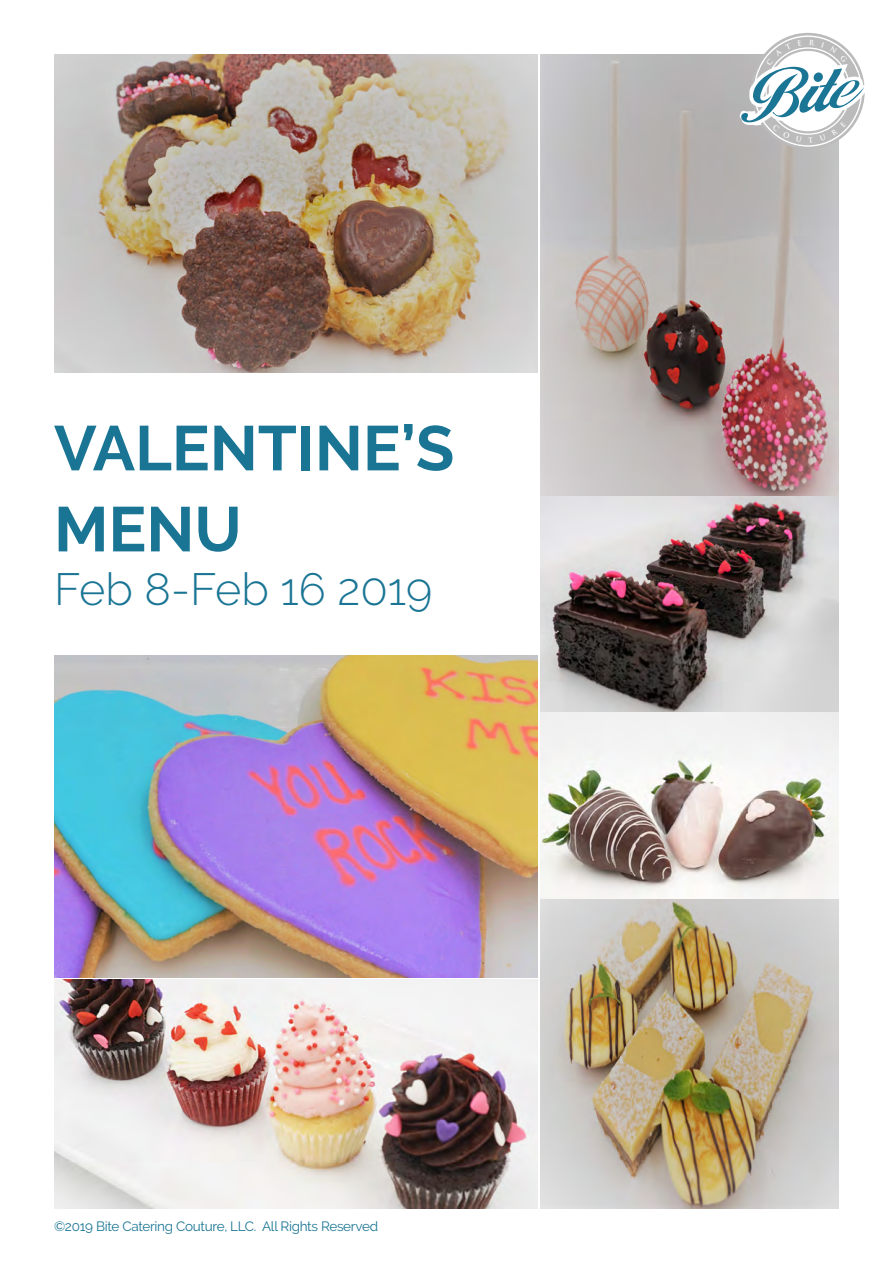
<style>
.page{position:relative;width:893px;height:1263px;background:#fff}
.page>*{position:absolute;margin:0;border:0;box-sizing:border-box;transform-origin:0 0}
.t1{font:700 63px/81px "Raleway";color:#1a7594}
.t2{font:300 45px "Raleway";color:#1a7594}
.t3{font:13.5px "Raleway";letter-spacing:-.02em;color:#1a7594}
</style>
<div class="page">
<img style="left:54px;top:54px;width:484px;height:318px">
<img style="left:540px;top:54px;width:298px;height:441px">
<img style="left:540px;top:713px;width:299px;height:496px">
<img style="left:54px;top:979px;width:484px;height:230px">
<img style="left:54px;top:655px;width:484px;height:322px">
<img style="left:540px;top:497px;width:299px;height:214px">
<svg style="left:739px;top:33px;width:126px;height:116px"></svg>
<h1 class="t1" style="left:54px;top:408px;width:402px">VALENTINE’S<br>MENU</h1>
<h2 class="t2" style="left:54px;top:563px;width:380px">Feb 8-Feb 16 2019</h2>
<p class="t3" style="left:54px;top:1218px;width:326px">©2019 Bite Catering Couture, LLC. All Rights Reserved</p>
</div>
